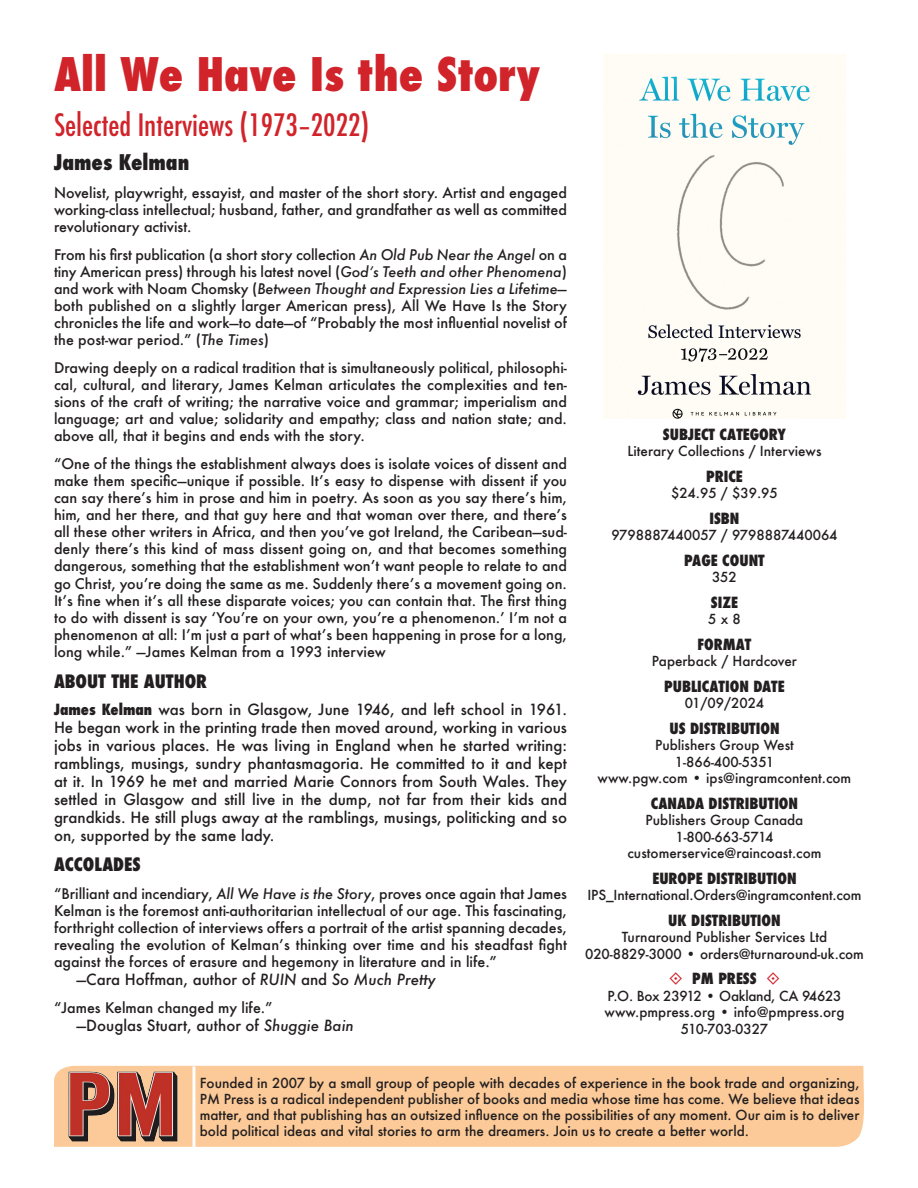
<style>
.page{position:relative;width:918px;height:1188px;background:#fff}
.page>*{position:absolute;margin:0;border:0;box-sizing:border-box;transform-origin:0 0}
.t1{font:800 condensed 45px "Futura";color:#d1232a}
.t2{font:500 condensed 30px "Futura";color:#d1232a}
.t3{font:800 condensed 21px "Futura";color:#231f20}
.t4{font:800 condensed 18px "Futura";color:#231f20}
.t5{font:500 15px/18px "Futura";color:#231f20;text-align:justify}
.t6{font:800 condensed 15px "Futura";color:#231f20}
.t7{font:500 14.25px/17.1px "Futura";color:#231f20;text-align:justify}
.t8{font:500 13.5px/16.5px "Futura";color:#231f20;text-align:center}
.s1{font-style:italic}
.s2{font-weight:800;font-stretch:condensed}
</style>
<div class="page">
<div style="left:54px;top:1065px;width:810px;height:82px;background:#fcca98"></div>
<hr style="left:192px;top:1066px;width:3px;height:82px;background:#fff">
<img style="left:57px;top:1066px;width:133px;height:81px">
<img style="left:603px;top:54px;width:243px;height:364px">
<h1 class="t1" style="left:54px;top:44px;width:488px">All We Have Is the Story</h1>
<h2 class="t2" style="left:54px;top:106px;width:317px">Selected Interviews (1973–2022)</h2>
<h3 class="t3" style="left:54px;top:148px;width:137px">James Kelman</h3>
<p class="t7" style="left:54px;top:184px;width:515px">Novelist, playwright, essayist, and master of the short story. Artist and engaged working-class intellectual; husband, father, and grandfather as well as committed revolutionary activist.</p>
<p class="t7" style="left:54px;top:246px;width:515px">From his first publication (a short story collection <span class="s1">An Old Pub Near the Angel</span> on a tiny American press) through his latest novel (<span class="s1">God’s Teeth and other Phenomena</span>) and work with Noam Chomsky (<span class="s1">Between Thought and Expression Lies a Lifetime</span>— both published on a slightly larger American press), All We Have Is the Story chronicles the life and work—to date—of “Probably the most influential novelist of the post-war period.” (<span class="s1">The Times</span>)</p>
<p class="t7" style="left:54px;top:359px;width:515px">Drawing deeply on a radical tradition that is simultaneously political, philosophi&shy;cal, cultural, and literary, James Kelman articulates the complexities and ten&shy;sions of the craft of writing; the narrative voice and grammar; imperialism and language; art and value; solidarity and empathy; class and nation state; and. above all, that it begins and ends with the story.</p>
<p class="t7" style="left:54px;top:455px;width:515px">“One of the things the establishment always does is isolate voices of dissent and make them specific—unique if possible. It’s easy to dispense with dissent if you can say there’s him in prose and him in poetry. As soon as you say there’s him, him, and her there, and that guy here and that woman over there, and there’s all these other writers in Africa, and then you’ve got Ireland, the Caribean—sud&shy;denly there’s this kind of mass dissent going on, and that becomes something dangerous, something that the establishment won’t want people to relate to and go Christ, you’re doing the same as me. Suddenly there’s a movement going on.<br>It’s fine when it’s all these disparate voices; you can contain that. The first thing to do with dissent is say ‘You’re on your own, you’re a phenomenon.’ I’m not a phenomenon at all: I’m just a part of what’s been happening in prose for a long, long while.” —James Kelman from a 1993 interview</p>
<p class="t4" style="left:54px;top:669px;width:155px">ABOUT THE AUTHOR</p>
<p class="t5" style="left:54px;top:700px;width:515px"><span class="s2">James Kelman</span> was born in Glasgow, June 1946, and left school in 1961.<br>He began work in the printing trade then moved around, working in various jobs in various places. He was living in England when he started writing: ramblings, musings, sundry phantasmagoria. He committed to it and kept at it. In 1969 he met and married Marie Connors from South Wales. They settled in Glasgow and still live in the dump, not far from their kids and grandkids. He still plugs away at the ramblings, musings, politicking and so on, supported by the same lady.</p>
<p class="t4" style="left:54px;top:852px;width:88px">ACCOLADES</p>
<p class="t7" style="left:54px;top:885px;width:515px">“Brilliant and incendiary, <span class="s1">All We Have is the Story</span>, proves once again that James Kelman is the foremost anti-authoritarian intellectual of our age. This fascinating, forthright collection of interviews offers a portrait of the artist spanning decades, revealing the evolution of Kelman’s thinking over time and his steadfast fight against the forces of erasure and hegemony in literature and in life.”</p>
<p class="t5" style="left:76px;top:970px;width:361px">—Cara Hoffman, author of <span class="s1">RUIN</span> and <span class="s1">So Much Pretty</span></p>
<p class="t7" style="left:54px;top:999px;width:220px">“James Kelman changed my life.”</p>
<p class="t5" style="left:76px;top:1016px;width:279px">—Douglas Stuart, author of <span class="s1">Shuggie Bain</span></p>
<p class="t6" style="left:663px;top:424px;width:125px">SUBJECT CATEGORY</p>
<p class="t8" style="left:627px;top:443px;width:196px">Literary Collections / Interviews</p>
<p class="t6" style="left:706px;top:466px;width:38px">PRICE</p>
<p class="t8" style="left:671px;top:485px;width:108px">$24.95 / $39.95</p>
<p class="t6" style="left:709px;top:508px;width:32px">ISBN</p>
<p class="t8" style="left:611px;top:527px;width:228px">9798887440057 / 9798887440064</p>
<p class="t6" style="left:684px;top:550px;width:82px">PAGE COUNT</p>
<p class="t8" style="left:712px;top:569px;width:26px">352</p>
<p class="t6" style="left:711px;top:592px;width:29px">SIZE</p>
<p class="t8" style="left:708px;top:611px;width:34px">5 x 8</p>
<p class="t6" style="left:698px;top:634px;width:55px">FORMAT</p>
<p class="t8" style="left:652px;top:653px;width:147px">Paperback / Hardcover</p>
<p class="t6" style="left:664px;top:676px;width:122px">PUBLICATION DATE</p>
<p class="t8" style="left:685px;top:695px;width:81px">01/09/2024</p>
<p class="t6" style="left:669px;top:718px;width:112px">US DISTRIBUTION</p>
<p class="t8" style="left:598px;top:737px;width:255px">Publishers Group West<br>1-866-400-5351<br>www.pgw.com • ips@ingramcontent.com</p>
<p class="t6" style="left:651px;top:793px;width:149px">CANADA DISTRIBUTION</p>
<p class="t8" style="left:628px;top:812px;width:195px">Publishers Group Canada<br>1-800-663-5714 customerservice@raincoast.com</p>
<p class="t6" style="left:652px;top:868px;width:146px">EUROPE DISTRIBUTION</p>
<p class="t8" style="left:587px;top:887px;width:276px">IPS_International.Orders@ingramcontent.com</p>
<p class="t6" style="left:668px;top:910px;width:114px">UK DISTRIBUTION</p>
<p class="t8" style="left:585px;top:929px;width:280px">Turnaround Publisher Services Ltd<br>020-8829-3000 • orders@turnaround-uk.com</p>
<p class="t6" style="left:692px;top:969px;width:66px">PM PRESS</p>
<p class="t8" style="left:605px;top:987px;width:241px">P.O. Box 23912 • Oakland, CA 94623 www.pmpress.org • info@pmpress.org<br>510-703-0327</p>
<p class="t8" style="left:200px;top:1074px;width:661px;text-align:justify">Founded in 2007 by a small group of people with decades of experience in the book trade and organizing, PM Press is a radical independent publisher of books and media whose time has come. We believe that ideas matter, and that publishing has an outsized influence on the possibilities of any moment. Our aim is to deliver bold political ideas and vital stories to arm the dreamers. Join us to create a better world.</p>
</div>
